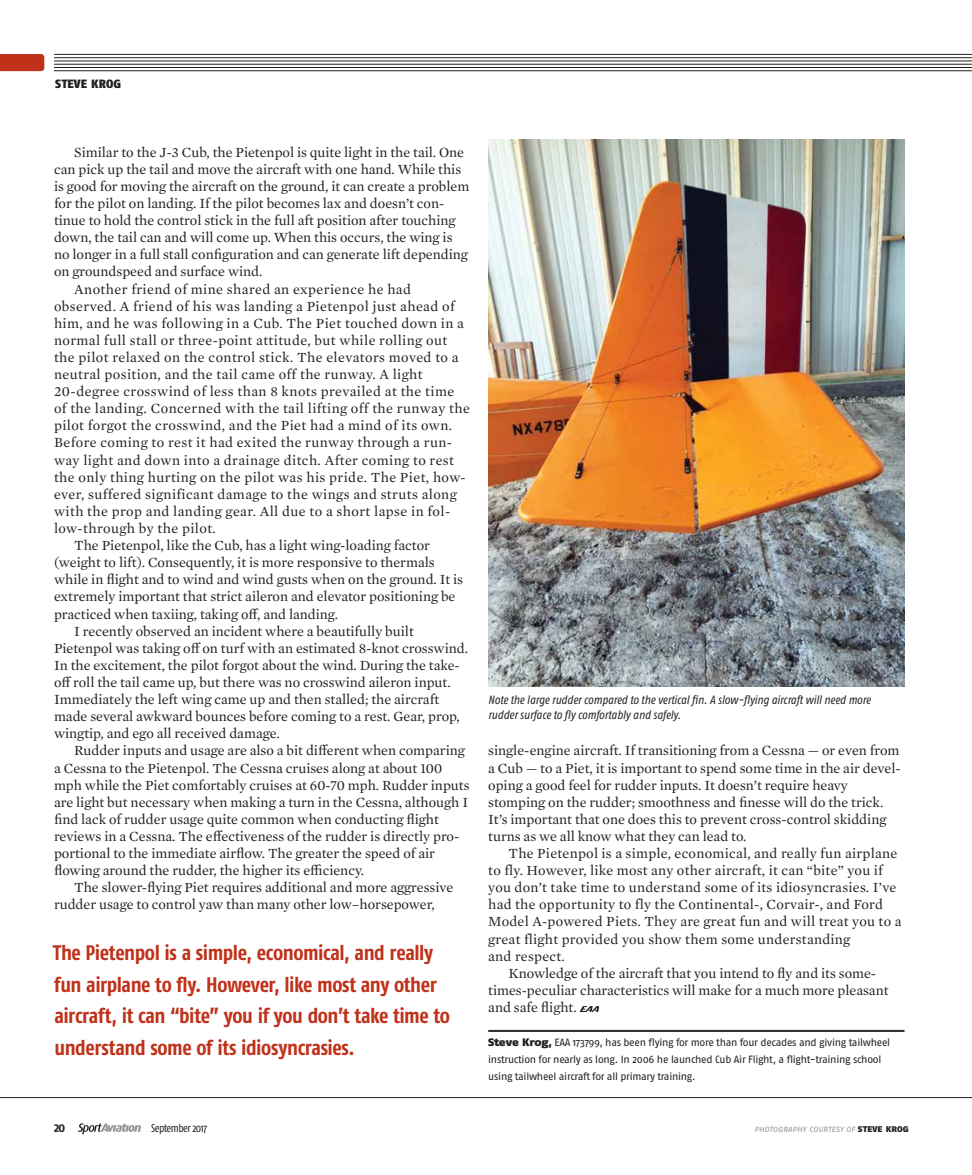
<style>
.page{position:relative;width:972px;height:1175px;background:#fff}
.page>*{position:absolute;margin:0;border:0;box-sizing:border-box;transform-origin:0 0}
.t1{font:700 condensed 21px/31.5px "Fago OT";letter-spacing:-.02em;color:#c0311a}
.t2{font:14.25px/17.1px "Mercury Text G1";color:#231f20}
.t3{font:14.25px "Mercury Text G1";letter-spacing:.03em;color:#231f20}
.t4{font:14.25px "Mercury Text G1";letter-spacing:.02em;color:#231f20}
.t5{font:700 condensed 13.5px "Fago OT";color:#231f20}
.t6{font:italic condensed 12px/15px "Fago OT";letter-spacing:.005em;color:#231f20}
.t7{font:900 12px "Fago OT";letter-spacing:.01em;color:#231f20}
.t8{font:condensed 11.25px "Fago OT";letter-spacing:-.04em;color:#231f20}
.t9{font:10.5px/17.1px "Fago OT";letter-spacing:-.03em;color:#231f20}
.t10{font:7.5px "Fago OT Extd Ita";letter-spacing:.02em;color:#939598}
.s1{font-family:"Fago OT Extd";font-weight:900;font-size:10.8px}
.s2{font-family:"Fago OT Extd";font-weight:900}
.s3{font-family:"Fago OT Extd";font-weight:900;font-size:8.25px;color:#231f20}
</style>
<div class="page">
<hr style="left:488px;top:1030px;width:416px;height:1px;background:#231f20">
<hr style="left:488px;top:1031px;width:416px;height:1px;background:#231f20">
<svg style="left:580px;top:1006px;width:19px;height:6px"></svg>
<img style="left:488px;top:139px;width:416px;height:548px">
<hr style="left:0;top:1097px;width:972px;height:1px;background:#231f20">
<svg style="left:78px;top:1123px;width:63px;height:11px"></svg>
<svg style="left:0;top:54px;width:44px;height:17px"></svg>
<hr style="left:54px;top:54px;width:918px;height:1px;background:#231f20">
<hr style="left:54px;top:70px;width:918px;height:1px;background:#231f20">
<hr style="left:54px;top:67px;width:918px;height:1px;background:#231f20">
<hr style="left:54px;top:64px;width:918px;height:1px;background:#231f20">
<hr style="left:54px;top:61px;width:918px;height:1px;background:#231f20">
<hr style="left:54px;top:57px;width:918px;height:1px;background:#231f20">
<p class="t7" style="left:55px;top:77px;width:68px">STEVE KROG</p>
<p class="t2" style="left:74px;top:143px;width:391px">Similar to the J-3 Cub, the Pietenpol is quite light in the tail. One</p>
<p class="t2" style="left:54px;top:160px;width:409px">can pick up the tail and move the aircraft with one hand. While this</p>
<p class="t2" style="left:54px;top:177px;width:417px">is good for moving the aircraft on the ground, it can create a problem</p>
<p class="t2" style="left:54px;top:194px;width:392px">for the pilot on landing. If the pilot becomes lax and doesn’t con-</p>
<p class="t2" style="left:54px;top:211px;width:403px">tinue to hold the control stick in the full aft position after touching</p>
<p class="t2" style="left:54px;top:228px;width:400px">down, the tail can and will come up. When this occurs, the wing is</p>
<p class="t2" style="left:54px;top:245px;width:415px">no longer in a full stall configuration and can generate lift depending</p>
<p class="t2" style="left:54px;top:262px;width:210px">on groundspeed and surface wind.</p>
<p class="t3" style="left:74px;top:278px;width:338px">Another friend of mine shared an experience he had</p>
<p class="t3" style="left:54px;top:296px;width:402px">observed. A friend of his was landing a Pietenpol just ahead of</p>
<p class="t3" style="left:54px;top:313px;width:412px">him, and he was following in a Cub. The Piet touched down in a</p>
<p class="t3" style="left:54px;top:330px;width:395px">normal full stall or three-point attitude, but while rolling out</p>
<p class="t3" style="left:54px;top:347px;width:406px">the pilot relaxed on the control stick. The elevators moved to a</p>
<p class="t3" style="left:54px;top:364px;width:370px">neutral position, and the tail came off the runway. A light</p>
<p class="t3" style="left:54px;top:381px;width:402px">20-degree crosswind of less than 8 knots prevailed at the time</p>
<p class="t3" style="left:54px;top:398px;width:417px">of the landing. Concerned with the tail lifting off the runway the</p>
<p class="t3" style="left:54px;top:415px;width:400px">pilot forgot the crosswind, and the Piet had a mind of its own.</p>
<p class="t3" style="left:54px;top:432px;width:400px">Before coming to rest it had exited the runway through a run-</p>
<p class="t3" style="left:54px;top:449px;width:401px">way light and down into a drainage ditch. After coming to rest</p>
<p class="t3" style="left:54px;top:467px;width:413px">the only thing hurting on the pilot was his pride. The Piet, how-</p>
<p class="t3" style="left:54px;top:484px;width:404px">ever, suffered significant damage to the wings and struts along</p>
<p class="t3" style="left:54px;top:501px;width:398px">with the prop and landing gear. All due to a short lapse in fol-</p>
<p class="t3" style="left:54px;top:518px;width:163px">low-through by the pilot.</p>
<p class="t2" style="left:74px;top:536px;width:357px">The Pietenpol, like the Cub, has a light wing-loading factor</p>
<p class="t2" style="left:54px;top:553px;width:382px">(weight to lift). Consequently, it is more responsive to thermals</p>
<p class="t2" style="left:54px;top:570px;width:411px">while in flight and to wind and wind gusts when on the ground. It is</p>
<p class="t2" style="left:54px;top:587px;width:403px">extremely important that strict aileron and elevator positioning be</p>
<p class="t2" style="left:54px;top:604px;width:286px">practiced when taxiing, taking off, and landing.</p>
<p class="t2" style="left:74px;top:621px;width:341px">I recently observed an incident where a beautifully built</p>
<p class="t2" style="left:54px;top:638px;width:416px">Pietenpol was taking off on turf with an estimated 8-knot crosswind.</p>
<p class="t2" style="left:54px;top:656px;width:407px">In the excitement, the pilot forgot about the wind. During the take-</p>
<p class="t2" style="left:54px;top:673px;width:398px">off roll the tail came up, but there was no crosswind aileron input.</p>
<p class="t2" style="left:54px;top:690px;width:387px">Immediately the left wing came up and then stalled; the aircraft</p>
<p class="t2" style="left:54px;top:707px;width:407px">made several awkward bounces before coming to a rest. Gear, prop,</p>
<p class="t2" style="left:54px;top:724px;width:227px">wingtip, and ego all received damage.</p>
<p class="t2" style="left:74px;top:741px;width:392px">Rudder inputs and usage are also a bit different when comparing</p>
<p class="t2" style="left:54px;top:758px;width:390px">a Cessna to the Pietenpol. The Cessna cruises along at about 100</p>
<p class="t2" style="left:54px;top:775px;width:417px">mph while the Piet comfortably cruises at 60-70 mph. Rudder inputs</p>
<p class="t2" style="left:54px;top:792px;width:416px">are light but necessary when making a turn in the Cessna, although I</p>
<p class="t2" style="left:54px;top:809px;width:386px">find lack of rudder usage quite common when conducting flight</p>
<p class="t2" style="left:54px;top:827px;width:407px">reviews in a Cessna. The effectiveness of the rudder is directly pro-</p>
<p class="t2" style="left:54px;top:844px;width:383px">portional to the immediate airflow. The greater the speed of air</p>
<p class="t2" style="left:54px;top:861px;width:312px">flowing around the rudder, the higher its efficiency.</p>
<p class="t2" style="left:74px;top:878px;width:381px">The slower-flying Piet requires additional and more aggressive</p>
<p class="t2" style="left:54px;top:895px;width:382px">rudder usage to control yaw than many other low–horsepower,</p>
<h1 class="t1" style="left:53px;top:937px;width:399px">The Pietenpol is a simple, economical, and really fun airplane to fly. However, like most any other aircraft, it can “bite” you if you don’t take time to understand some of its idiosyncrasies.</h1>
<p class="t6" style="left:488px;top:692px;width:384px">Note the large rudder compared to the vertical fin. A slow-flying aircraft will need more rudder surface to fly comfortably and safely.</p>
<p class="t2" style="left:488px;top:741px;width:414px">single-engine aircraft. If transitioning from a Cessna — or even from a Cub — to a Piet, it is important to spend some time in the air devel&shy;oping a good feel for rudder inputs. It doesn’t require heavy stomping on the rudder; smoothness and finesse will do the trick.<br>It’s important that one does this to prevent cross-control skidding turns as we all know what they can lead to.</p>
<p class="t4" style="left:508px;top:843px;width:390px">The Pietenpol is a simple, economical, and really fun airplane</p>
<p class="t4" style="left:488px;top:860px;width:396px">to fly. However, like most any other aircraft, it can “bite” you if</p>
<p class="t4" style="left:488px;top:877px;width:410px">you don’t take time to understand some of its idiosyncrasies. I’ve</p>
<p class="t4" style="left:488px;top:894px;width:396px">had the opportunity to fly the Continental-, Corvair-, and Ford</p>
<p class="t4" style="left:488px;top:911px;width:415px">Model A-powered Piets. They are great fun and will treat you to a</p>
<p class="t4" style="left:488px;top:928px;width:364px">great flight provided you show them some understanding</p>
<p class="t4" style="left:488px;top:945px;width:78px">and respect.</p>
<p class="t2" style="left:508px;top:963px;width:369px">Knowledge of the aircraft that you intend to fly and its some-</p>
<p class="t2" style="left:488px;top:980px;width:402px">times-peculiar characteristics will make for a much more pleasant</p>
<p class="t2" style="left:488px;top:998px;width:90px">and safe flight.</p>
<p class="t9" style="left:488px;top:1034px;width:404px"><span class="s1">Steve Krog</span><span class="s2">,</span> EAA 173799, has been flying for more than four decades and giving tailwheel instruction for nearly as long. In 2006 he launched Cub Air Flight, a flight-training school using tailwheel aircraft for all primary training.</p>
<p class="t5" style="left:54px;top:1118px;width:13px">20</p>
<p class="t8" style="left:151px;top:1121px;width:57px">September 2017</p>
<p class="t10" style="left:754px;top:1124px;width:156px">PHOTOGRAPHY COURTESY OF <span class="s3">STEVE KROG</span></p>
</div>
